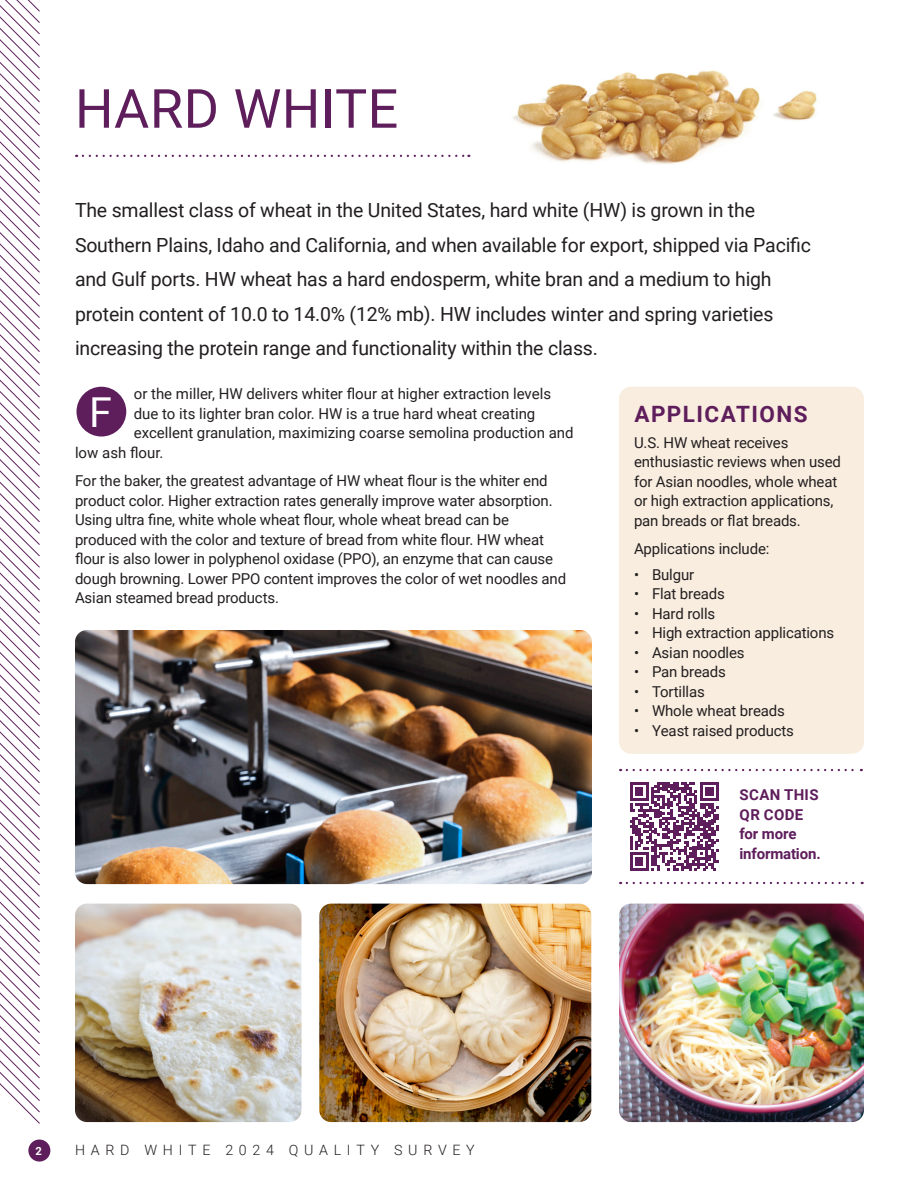
<style>
.page{position:relative;width:918px;height:1188px;background:#fff}
.page>*{position:absolute;margin:0;border:0;box-sizing:border-box;transform-origin:0 0}
.HW_section_head{font:54px "Roboto";letter-spacing:.005em;color:#5e1d5b}
.initial_cap{font:41.25px "Roboto";color:#fff}
.HW_subhead{font:700 22.5px "Roboto";letter-spacing:.065em;color:#5e1d5b}
.intro_text{font:19.5px/34.5px "Roboto";letter-spacing:-.01em;color:#231f20}
.body_text{font:15px/19.5px "Roboto";letter-spacing:-.01em;color:#231f20}
.bullet{font:15px "Roboto";letter-spacing:-.01em;color:#231f20}
.body_text_bold{font:700 15px/19.5px "Roboto";letter-spacing:-.01em;color:#5e1d5b}
.t1{font:300 14.25px "Roboto";letter-spacing:.4em;color:#231f20}
.t2{font:700 11.25px "Roboto";color:#fff}
</style>
<div class="page">
<img style="left:513px;top:70px;width:304px;height:95px">
<svg style="left:83px;top:155px;width:386px;height:2px"></svg>
<div style="left:619px;top:387px;width:245px;height:367px;background:#f8eddf;border-radius:12px"></div>
<svg style="left:630px;top:782px;width:89px;height:89px"></svg>
<svg style="left:627px;top:769px;width:235px;height:2px"></svg>
<svg style="left:627px;top:882px;width:236px;height:2px"></svg>
<img style="left:75px;top:630px;width:517px;height:254px">
<img style="left:75px;top:904px;width:227px;height:218px">
<img style="left:319px;top:904px;width:272px;height:218px">
<div style="left:76px;top:387px;width:50px;height:50px;background:#5e1d5b;border-radius:50%"></div>
<img style="left:619px;top:904px;width:245px;height:218px">
<div style="left:28px;top:1140px;width:22px;height:22px;background:#5e1d5b;border-radius:50%"></div>
<svg style="left:0;top:0;width:40px;height:1124px"></svg>
<p class="HW_section_head" style="left:75px;top:71px;width:325px">HARD WHITE</p>
<p class="intro_text" style="left:75px;top:192px;width:738px">The smallest class of wheat in the United States, hard white (HW) is grown in the Southern Plains, Idaho and California, and when available for export, shipped via Pacific and Gulf ports. HW wheat has a hard endosperm, white bran and a medium to high protein content of 10.0 to 14.0% (12% mb). HW includes winter and spring varieties increasing the protein range and functionality within the class.</p>
<p class="initial_cap" style="left:89px;top:383px;width:24px">F</p>
<p class="body_text" style="left:134px;top:384px;width:419px">or the miller, HW delivers whiter flour at higher extraction levels</p>
<p class="body_text" style="left:134px;top:403px;width:403px">due to its lighter bran color. HW is a true hard wheat creating</p>
<p class="body_text" style="left:134px;top:423px;width:441px">excellent granulation, maximizing coarse semolina production and</p>
<p class="body_text" style="left:75px;top:442px;width:90px">low ash flour.</p>
<p class="body_text" style="left:75px;top:471px;width:493px">For the baker, the greatest advantage of HW wheat flour is the whiter end product color. Higher extraction rates generally improve water absorption.<br>Using ultra fine, white whole wheat flour, whole wheat bread can be produced with the color and texture of bread from white flour. HW wheat flour is also lower in polyphenol oxidase (PPO), an enzyme that can cause dough browning. Lower PPO content improves the color of wet noodles and Asian steamed bread products.</p>
<p class="HW_subhead" style="left:634px;top:399px;width:175px">APPLICATIONS</p>
<p class="body_text" style="left:634px;top:432px;width:209px">U.S. HW wheat receives enthusiastic reviews when used for Asian noodles, whole wheat or high extraction applications, pan breads or flat breads.</p>
<p class="body_text" style="left:634px;top:539px;width:137px">Applications include:</p>
<p class="bullet" style="left:634px;top:564px;width:62px">• Bulgur</p>
<p class="bullet" style="left:634px;top:583px;width:93px">• Flat breads</p>
<p class="bullet" style="left:634px;top:603px;width:83px">• Hard rolls</p>
<p class="bullet" style="left:634px;top:622px;width:202px">• High extraction applications</p>
<p class="bullet" style="left:634px;top:642px;width:112px">• Asian noodles</p>
<p class="bullet" style="left:634px;top:661px;width:93px">• Pan breads</p>
<p class="bullet" style="left:634px;top:681px;width:72px">• Tortillas</p>
<p class="bullet" style="left:634px;top:700px;width:152px">• Whole wheat breads</p>
<p class="bullet" style="left:634px;top:720px;width:162px">• Yeast raised products</p>
<p class="t2" style="left:36px;top:1143px;width:8px">2</p>
<p class="t1" style="left:75px;top:1140px;width:401px">HARD WHITE 2024 QUALITY SURVEY</p>
<p class="body_text_bold" style="left:739px;top:784px;width:83px">SCAN THIS<br>QR CODE for more information.</p>
</div>
